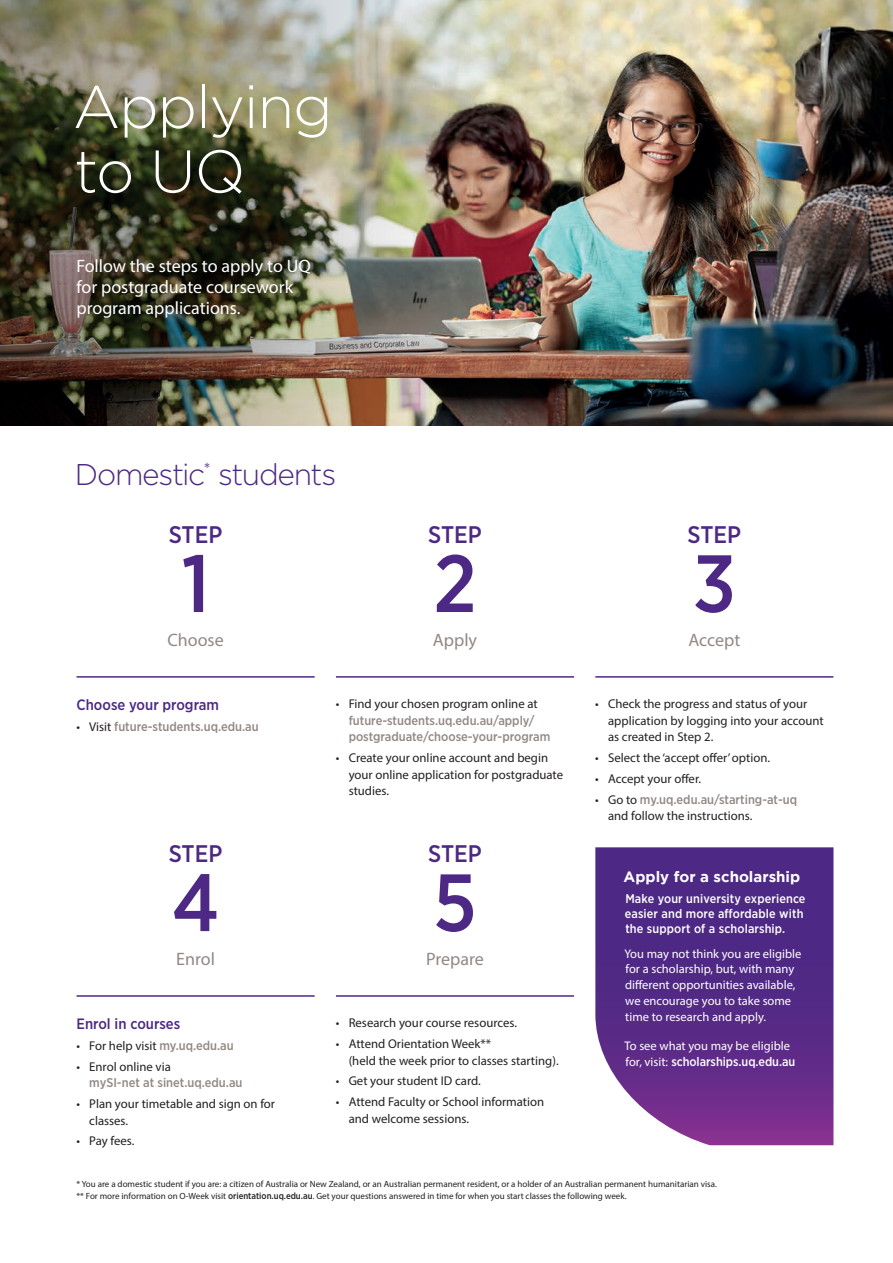
<style>
.page{position:relative;width:893px;height:1263px;background:#fff}
.page>*{position:absolute;margin:0;border:0;box-sizing:border-box;transform-origin:0 0}
.Subhead_1{font:500 81px "Gotham Narrow";color:#4d2884}
.Heading_purple{font:300 60px/64.5px "Gotham";letter-spacing:-.02em;color:#fff}
.t1{font:300 30px "Gotham";letter-spacing:-.045em;color:#4d2884}
.Subhead_1-2{font:500 24px "Gotham Narrow";color:#4d2884}
.Standfirst{font:18px/21px "Myriad Pro";color:#fff}
.Standfirst-2{font:18px "Myriad Pro";color:#928884}
.Subhead_1-3{font:500 15px "Gotham Narrow";color:#4d2884}
.ICON_Bold_text{font:700 15px "Gotham";color:#fff}
.Bullet{font:12.75px/16.5px "Myriad Pro";color:#231f20}
.Bullet-2{font:500 12.75px/16.5px "Gotham Narrow";color:#928884}
.Text{font:12.6px/15.9px "Myriad Pro";color:#fff}
.PG_-_Body_MEDIUM{font:500 12.6px/15px "Gotham Narrow";letter-spacing:.01em;color:#fff}
.t2{font:9px/12px "Myriad Pro";color:#231f20}
.s1{font-family:"Myriad Pro";font-weight:400;color:#231f20}
.s2{font-family:"Gotham Narrow";font-weight:500;color:#928884}
.s3{font-family:"Gotham Narrow";font-weight:500}
</style>
<div class="page">
<svg style="left:595px;top:847px;width:238px;height:298px;background:#673d91"></svg>
<img style="left:0;top:0;width:893px;height:425px">
<hr style="left:77px;top:676px;width:238px;height:2px;background:#4d2884">
<hr style="left:336px;top:676px;width:238px;height:2px;background:#4d2884">
<hr style="left:595px;top:676px;width:238px;height:2px;background:#4d2884">
<hr style="left:77px;top:995px;width:238px;height:2px;background:#4d2884">
<hr style="left:336px;top:995px;width:238px;height:2px;background:#4d2884">
<p class="Heading_purple" style="left:73px;top:74px;width:261px">Applying to UQ</p>
<p class="Standfirst" style="left:77px;top:256px;width:236px">Follow the steps to apply to UQ for postgraduate coursework program applications.</p>
<p class="t1" style="left:75px;top:458px;width:263px">Domestic<sup>*</sup> students</p>
<p class="Subhead_1-2" style="left:169px;top:519px;width:55px">STEP</p>
<p class="Subhead_1" style="left:181px;top:532px;width:30px">1</p>
<p class="Standfirst-2" style="left:167px;top:629px;width:58px">Choose</p>
<p class="Subhead_1-2" style="left:428px;top:519px;width:55px">STEP</p>
<p class="Subhead_1" style="left:433px;top:532px;width:45px">2</p>
<p class="Standfirst-2" style="left:433px;top:629px;width:46px">Apply</p>
<p class="Subhead_1-3" style="left:77px;top:695px;width:144px">Choose your program</p>
<p class="Bullet-2" style="left:77px;top:718px;width:184px"><span class="s1">• Visit</span> future-students.uq.edu.au</p>
<p class="Subhead_1-2" style="left:169px;top:838px;width:55px">STEP</p>
<p class="Subhead_1" style="left:172px;top:851px;width:50px">4</p>
<p class="Standfirst-2" style="left:176px;top:948px;width:40px">Enrol</p>
<p class="Subhead_1-3" style="left:77px;top:1014px;width:105px">Enrol in courses</p>
<p class="Bullet" style="left:77px;top:1037px;width:159px">• For help visit <span class="s2">my.uq.edu.au</span></p>
<p class="Bullet-2" style="left:89px;top:1058px;width:155px;text-indent:-13px"><span class="s1">• Enrol online via<br></span>mySI-net at sinet.uq.edu.au</p>
<p class="Bullet" style="left:89px;top:1095px;width:187px;text-indent:-13px">• Plan your timetable and sign on for classes.</p>
<p class="Bullet" style="left:77px;top:1132px;width:59px">• Pay fees.</p>
<p class="Bullet-2" style="left:349px;top:695px;width:203px;text-indent:-13px"><span class="s1">• Find your chosen program online at </span>future-students.uq.edu.au/apply/ postgraduate/choose-your-program</p>
<p class="Bullet" style="left:349px;top:749px;width:216px;text-indent:-13px">• Create your online account and begin your online application for postgraduate studies.</p>
<p class="Subhead_1-2" style="left:428px;top:838px;width:55px">STEP</p>
<p class="Subhead_1" style="left:433px;top:851px;width:45px">5</p>
<p class="Standfirst-2" style="left:426px;top:948px;width:59px">Prepare</p>
<p class="Bullet" style="left:336px;top:1015px;width:183px">• Research your course resources.</p>
<p class="Bullet" style="left:349px;top:1035px;width:211px;text-indent:-13px">• Attend Orientation Week**<br>(held the week prior to classes starting).</p>
<p class="Bullet" style="left:336px;top:1073px;width:146px">• Get your student ID card.</p>
<p class="Bullet" style="left:349px;top:1093px;width:197px;text-indent:-13px">• Attend Faculty or School information and welcome sessions.</p>
<p class="Subhead_1-2" style="left:688px;top:519px;width:55px">STEP</p>
<p class="Subhead_1" style="left:693px;top:532px;width:45px">3</p>
<p class="Standfirst-2" style="left:688px;top:629px;width:53px">Accept</p>
<p class="Bullet" style="left:608px;top:696px;width:217px;text-indent:-13px">• Check the progress and status of your application by logging into your account as created in Step 2.</p>
<p class="Bullet" style="left:595px;top:749px;width:176px">• Select the ‘accept offer’ option.</p>
<p class="Bullet" style="left:595px;top:770px;width:107px">• Accept your offer.</p>
<p class="Bullet" style="left:608px;top:791px;width:191px;text-indent:-13px">• Go to <span class="s2">my.uq.edu.au/starting-at-uq </span>and follow the instructions.</p>
<p class="ICON_Bold_text" style="left:624px;top:868px;width:178px">Apply for a scholarship</p>
<p class="PG_-_Body_MEDIUM" style="left:625px;top:891px;width:182px">Make your university experience easier and more affordable with the support of a scholarship.</p>
<p class="Text" style="left:624px;top:945px;width:178px">You may not think you are eligible for a scholarship, but, with many different opportunities available, we encourage you to take some time to research and apply.</p>
<p class="Text" style="left:624px;top:1038px;width:172px">To see what you may be eligible for, visit: <span class="s3">scholarships.uq.edu.au</span></p>
<p class="t2" style="left:77px;top:1178px;width:642px">* You are a domestic student if you are: a citizen of Australia or New Zealand, or an Australian permanent resident, or a holder of an Australian permanent humanitarian visa. ** For more information on O-Week visit <span class="s3">orientation.uq.edu.au</span>. Get your questions answered in time for when you start classes the following week.</p>
</div>
